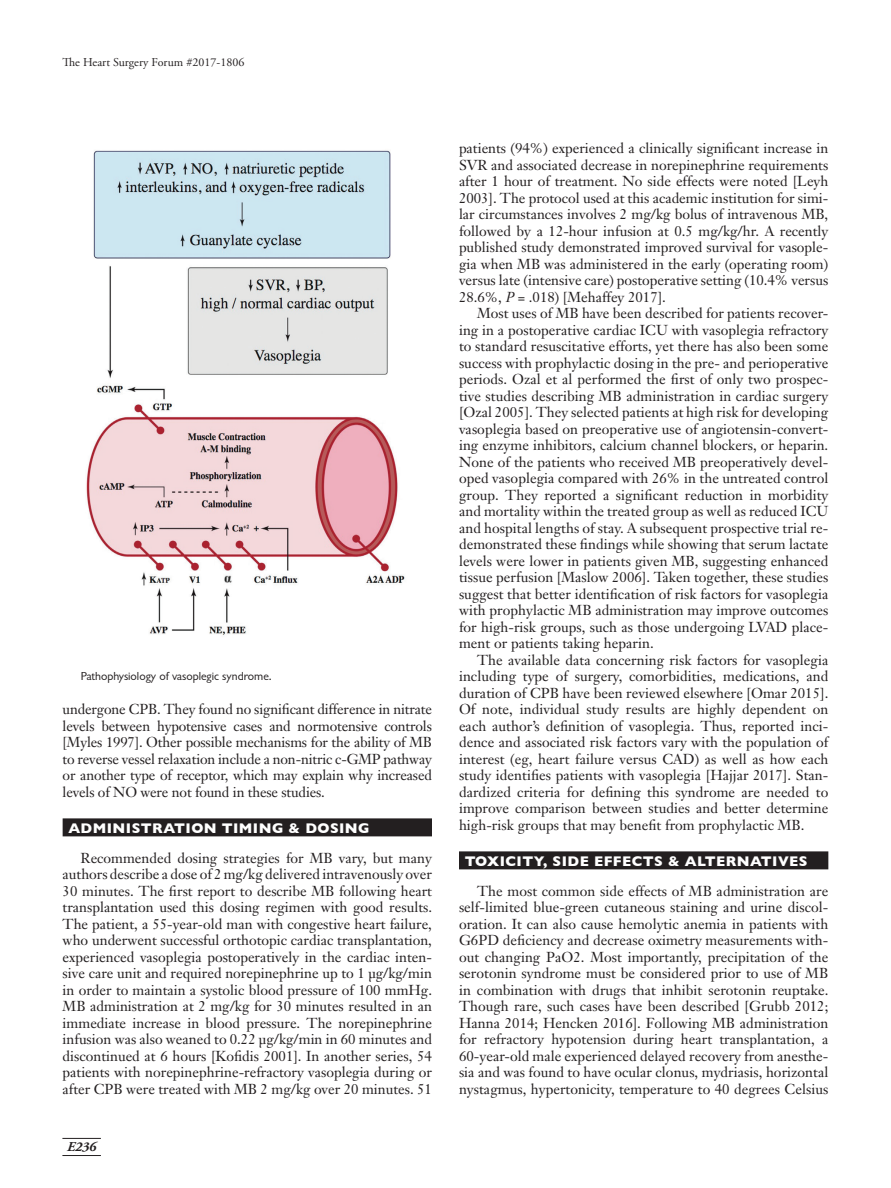
<style>
.page{position:relative;width:891px;height:1188px;background:#fff}
.page>*{position:absolute;margin:0;border:0;box-sizing:border-box;transform-origin:0 0}
.Body_Text{font:14.25px/16.5px "Janson Text";color:#231f20;text-align:justify}
.t1{font:700 14.25px "Gill Sans";letter-spacing:.03em;color:#fff}
.t2{font:italic 700 13.5px "Adobe Garamond Pro";color:#231f20}
.Figure_Legend{font:12px "Classical Sans Regular DTC";color:#231f20}
.t3{font:12px "Adobe Garamond Pro";letter-spacing:.005em;color:#231f20}
.s1{font-style:italic}
</style>
<div class="page">
<hr style="left:62px;top:1138px;width:39px;height:1px;background:#231f20">
<hr style="left:62px;top:1155px;width:39px;height:1px;background:#231f20">
<div style="left:63px;top:818px;width:369px;height:18px;background:#231f20"></div>
<div style="left:459px;top:851px;width:369px;height:18px;background:#231f20"></div>
<img style="left:86px;top:150px;width:319px;height:485px">
<p class="t3" style="left:62px;top:55px;width:184px">The Heart Surgery Forum #2017-1806</p>
<p class="Figure_Legend" style="left:81px;top:669px;width:193px">Pathophysiology of vasoplegic syndrome.</p>
<p class="Body_Text" style="left:63px;top:701px;width:371px">undergone CPB. They found no significant difference in nitrate levels between hypotensive cases and normotensive controls [Myles 1997]. Other possible mechanisms for the ability of MB to reverse vessel relaxation include a non-nitric c-GMP pathway or another type of receptor, which may explain why increased levels of NO were not found in these studies.</p>
<h1 class="t1" style="left:68px;top:816px;width:303px">ADMINISTRATION TIMING &amp; DOSING</h1>
<p class="Body_Text" style="left:63px;top:849px;width:371px;text-indent:18px">Recommended dosing strategies for MB vary, but many authors describe a dose of 2 mg/kg delivered intravenously over 30 minutes. The first report to describe MB following heart transplantation used this dosing regimen with good results.<br>The patient, a 55-year-old man with congestive heart failure, who underwent successful orthotopic cardiac transplantation, experienced vasoplegia postoperatively in the cardiac inten&shy;sive care unit and required norepinephrine up to 1 μg/kg/min in order to maintain a systolic blood pressure of 100 mmHg.<br>MB administration at 2 mg/kg for 30 minutes resulted in an immediate increase in blood pressure. The norepinephrine infusion was also weaned to 0.22 μg/kg/min in 60 minutes and discontinued at 6 hours [Kofidis 2001]. In another series, 54 patients with norepinephrine-refractory vasoplegia during or after CPB were treated with MB 2 mg/kg over 20 minutes. 51</p>
<p class="t2" style="left:67px;top:1139px;width:31px">E236</p>
<p class="Body_Text" style="left:459px;top:140px;width:371px">patients (94%) experienced a clinically significant increase in SVR and associated decrease in norepinephrine requirements after 1 hour of treatment. No side effects were noted [Leyh 2003]. The protocol used at this academic institution for simi&shy;lar circumstances involves 2 mg/kg bolus of intravenous MB, followed by a 12-hour infusion at 0.5 mg/kg/hr. A recently published study demonstrated improved survival for vasople&shy;gia when MB was administered in the early (operating room) versus late (intensive care) postoperative setting (10.4% versus 28.6%, <span class="s1">P</span> = .018) [Mehaffey 2017].</p>
<p class="Body_Text" style="left:459px;top:305px;width:371px;text-indent:18px">Most uses of MB have been described for patients recover&shy;ing in a postoperative cardiac ICU with vasoplegia refractory to standard resuscitative efforts, yet there has also been some success with prophylactic dosing in the pre- and perioperative periods. Ozal et al performed the first of only two prospec&shy;tive studies describing MB administration in cardiac surgery [Ozal 2005]. They selected patients at high risk for developing vasoplegia based on preoperative use of angiotensin-convert&shy;ing enzyme inhibitors, calcium channel blockers, or heparin.<br>None of the patients who received MB preoperatively devel&shy;oped vasoplegia compared with 26% in the untreated control group. They reported a significant reduction in morbidity and mortality within the treated group as well as reduced ICU and hospital lengths of stay. A subsequent prospective trial re&shy;demonstrated these findings while showing that serum lactate levels were lower in patients given MB, suggesting enhanced tissue perfusion [Maslow 2006]. Taken together, these studies suggest that better identification of risk factors for vasoplegia with prophylactic MB administration may improve outcomes for high-risk groups, such as those undergoing LVAD place&shy;ment or patients taking heparin.</p>
<p class="Body_Text" style="left:459px;top:651px;width:371px;text-indent:18px">The available data concerning risk factors for vasoplegia including type of surgery, comorbidities, medications, and duration of CPB have been reviewed elsewhere [Omar 2015].<br>Of note, individual study results are highly dependent on each author’s definition of vasoplegia. Thus, reported inci&shy;dence and associated risk factors vary with the population of interest (eg, heart failure versus CAD) as well as how each study identifies patients with vasoplegia [Hajjar 2017]. Stan&shy;dardized criteria for defining this syndrome are needed to improve comparison between studies and better determine high-risk groups that may benefit from prophylactic MB.</p>
<h1 class="t1" style="left:465px;top:849px;width:344px">TOXICITY, SIDE EFFECTS &amp; ALTERNATIVES</h1>
<p class="Body_Text" style="left:459px;top:882px;width:371px;text-indent:18px">The most common side effects of MB administration are self-limited blue-green cutaneous staining and urine discol&shy;oration. It can also cause hemolytic anemia in patients with G6PD deficiency and decrease oximetry measurements with&shy;out changing PaO2. Most importantly, precipitation of the serotonin syndrome must be considered prior to use of MB in combination with drugs that inhibit serotonin reuptake.<br>Though rare, such cases have been described [Grubb 2012; Hanna 2014; Hencken 2016]. Following MB administration for refractory hypotension during heart transplantation, a 60-year-old male experienced delayed recovery from anesthe&shy;sia and was found to have ocular clonus, mydriasis, horizontal nystagmus, hypertonicity, temperature to 40 degrees Celsius</p>
</div>
